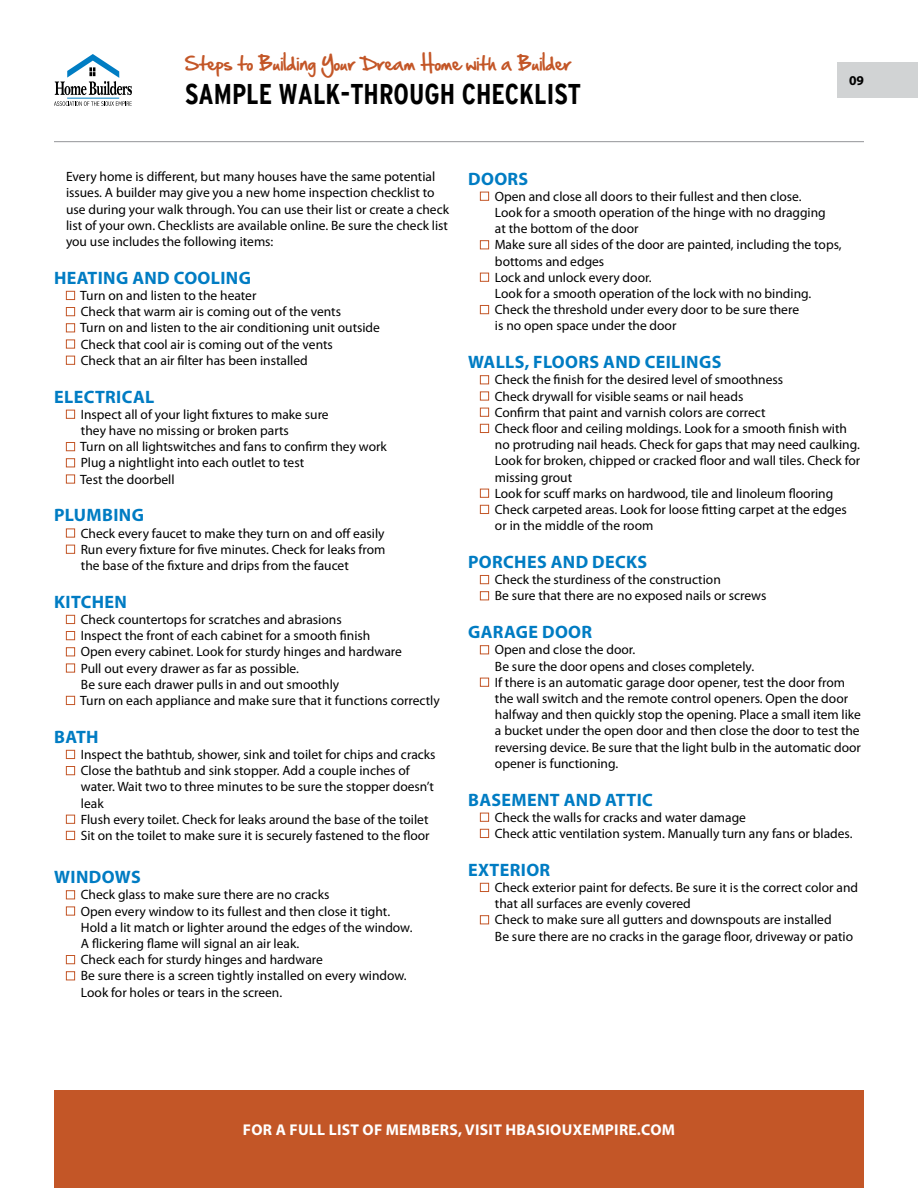
<style>
.page{position:relative;width:918px;height:1188px;background:#fff}
.page>*{position:absolute;margin:0;border:0;box-sizing:border-box;transform-origin:0 0}
.t1{font:700 condensed 28.5px "Interstate";color:#000}
.t2{font:700 18px "Myriad Pro";letter-spacing:.02em;color:#007cc3}
.t3{font:16.5px "Hand Of Sean";color:#c35627}
.t4{font:700 15.6px "Myriad Pro";letter-spacing:.02em;color:#fff}
.t5{font:13.5px/16.2px "Myriad Pro";color:#000}
.t6{font:700 13.5px "Myriad Pro";color:#000}
</style>
<div class="page">
<div style="left:54px;top:1091px;width:810px;height:97px;background:#c35627"></div>
<svg style="left:55px;top:54px;width:77px;height:41px"></svg>
<hr style="left:67px;top:98px;width:52px;height:1px;background:#007dc3">
<svg style="left:54px;top:101px;width:78px;height:5px"></svg>
<div style="left:838px;top:62px;width:80px;height:36px;background:#d1d3d4"></div>
<div style="left:66px;top:291px;width:9px;height:9px;border:1px solid #c35627"></div>
<div style="left:66px;top:307px;width:9px;height:9px;border:1px solid #c35627"></div>
<div style="left:66px;top:323px;width:9px;height:9px;border:1px solid #c35627"></div>
<div style="left:66px;top:340px;width:9px;height:9px;border:1px solid #c35627"></div>
<div style="left:66px;top:356px;width:9px;height:9px;border:1px solid #c35627"></div>
<div style="left:66px;top:410px;width:9px;height:9px;border:1px solid #c35627"></div>
<div style="left:66px;top:442px;width:9px;height:9px;border:1px solid #c35627"></div>
<div style="left:66px;top:458px;width:9px;height:9px;border:1px solid #c35627"></div>
<div style="left:66px;top:475px;width:9px;height:9px;border:1px solid #c35627"></div>
<div style="left:66px;top:529px;width:9px;height:9px;border:1px solid #c35627"></div>
<div style="left:66px;top:545px;width:9px;height:9px;border:1px solid #c35627"></div>
<div style="left:66px;top:615px;width:9px;height:9px;border:1px solid #c35627"></div>
<div style="left:66px;top:631px;width:9px;height:9px;border:1px solid #c35627"></div>
<div style="left:66px;top:647px;width:9px;height:9px;border:1px solid #c35627"></div>
<div style="left:66px;top:664px;width:9px;height:9px;border:1px solid #c35627"></div>
<div style="left:66px;top:696px;width:9px;height:9px;border:1px solid #c35627"></div>
<div style="left:66px;top:750px;width:9px;height:9px;border:1px solid #c35627"></div>
<div style="left:66px;top:766px;width:9px;height:9px;border:1px solid #c35627"></div>
<div style="left:66px;top:815px;width:9px;height:9px;border:1px solid #c35627"></div>
<div style="left:66px;top:831px;width:9px;height:9px;border:1px solid #c35627"></div>
<div style="left:66px;top:890px;width:9px;height:9px;border:1px solid #c35627"></div>
<div style="left:66px;top:907px;width:9px;height:9px;border:1px solid #c35627"></div>
<div style="left:66px;top:955px;width:9px;height:9px;border:1px solid #c35627"></div>
<div style="left:66px;top:971px;width:9px;height:9px;border:1px solid #c35627"></div>
<div style="left:480px;top:192px;width:9px;height:9px;border:1px solid #c35627"></div>
<div style="left:480px;top:240px;width:9px;height:9px;border:1px solid #c35627"></div>
<div style="left:480px;top:273px;width:9px;height:9px;border:1px solid #c35627"></div>
<div style="left:480px;top:305px;width:9px;height:9px;border:1px solid #c35627"></div>
<div style="left:480px;top:375px;width:9px;height:9px;border:1px solid #c35627"></div>
<div style="left:480px;top:392px;width:9px;height:8px;border:1px solid #c35627"></div>
<div style="left:480px;top:408px;width:9px;height:9px;border:1px solid #c35627"></div>
<div style="left:480px;top:424px;width:9px;height:9px;border:1px solid #c35627"></div>
<div style="left:480px;top:489px;width:9px;height:9px;border:1px solid #c35627"></div>
<div style="left:480px;top:505px;width:9px;height:9px;border:1px solid #c35627"></div>
<div style="left:480px;top:575px;width:9px;height:9px;border:1px solid #c35627"></div>
<div style="left:480px;top:591px;width:9px;height:9px;border:1px solid #c35627"></div>
<div style="left:480px;top:645px;width:9px;height:9px;border:1px solid #c35627"></div>
<div style="left:480px;top:678px;width:9px;height:9px;border:1px solid #c35627"></div>
<div style="left:480px;top:813px;width:9px;height:9px;border:1px solid #c35627"></div>
<div style="left:480px;top:829px;width:9px;height:9px;border:1px solid #c35627"></div>
<div style="left:480px;top:883px;width:9px;height:9px;border:1px solid #c35627"></div>
<div style="left:480px;top:915px;width:9px;height:9px;border:1px solid #c35627"></div>
<hr style="left:54px;top:141px;width:810px;height:1px;background:#939598">
<p class="t3" style="left:185px;top:48px;width:388px">Steps to Building Your Dream Home with a Builder</p>
<h1 class="t1" style="left:185px;top:78px;width:397px">SAMPLE WALK-THROUGH CHECKLIST</h1>
<p class="t6" style="left:849px;top:72px;width:16px">09</p>
<p class="t5" style="left:66px;top:168px;width:385px">Every home is different, but many houses have the same potential issues. A builder may give you a new home inspection checklist to use during your walk through. You can use their list or create a check list of your own. Checklists are available online. Be sure the check list you use includes the following items:</p>
<h2 class="t2" style="left:54px;top:266px;width:197px">HEATING AND COOLING</h2>
<p class="t5" style="left:80px;top:287px;width:301px">Turn on and listen to the heater<br>Check that warm air is coming out of the vents<br>Turn on and listen to the air conditioning unit outside Check that cool air is coming out of the vents<br>Check that an air filter has been installed</p>
<h2 class="t2" style="left:54px;top:385px;width:102px">ELECTRICAL</h2>
<p class="t5" style="left:80px;top:406px;width:308px">Inspect all of your light fixtures to make sure<br>they have no missing or broken parts<br>Turn on all lightswitches and fans to confirm they work Plug a nightlight into each outlet to test<br>Test the doorbell</p>
<h2 class="t2" style="left:54px;top:504px;width:90px">PLUMBING</h2>
<p class="t5" style="left:81px;top:525px;width:306px;text-align:justify">Check every faucet to make they turn on and off easily Run every fixture for five minutes. Check for leaks from the base of the fixture and drips from the faucet</p>
<h2 class="t2" style="left:54px;top:590px;width:74px">KITCHEN</h2>
<p class="t5" style="left:80px;top:611px;width:361px">Check countertops for scratches and abrasions<br>Inspect the front of each cabinet for a smooth finish<br>Open every cabinet. Look for sturdy hinges and hardware<br>Pull out every drawer as far as possible.<br>Be sure each drawer pulls in and out smoothly<br>Turn on each appliance and make sure that it functions correctly</p>
<h2 class="t2" style="left:54px;top:725px;width:46px">BATH</h2>
<p class="t5" style="left:81px;top:746px;width:356px">Inspect the bathtub, shower, sink and toilet for chips and cracks Close the bathtub and sink stopper. Add a couple inches of water. Wait two to three minutes to be sure the stopper doesn’t leak<br>Flush every toilet. Check for leaks around the base of the toilet Sit on the toilet to make sure it is securely fastened to the floor</p>
<h2 class="t2" style="left:54px;top:865px;width:88px">WINDOWS</h2>
<p class="t5" style="left:81px;top:886px;width:333px">Check glass to make sure there are no cracks<br>Open every window to its fullest and then close it tight.<br>Hold a lit match or lighter around the edges of the window.<br>A flickering flame will signal an air leak.<br>Check each for sturdy hinges and hardware<br>Be sure there is a screen tightly installed on every window.<br>Look for holes or tears in the screen.</p>
<h2 class="t2" style="left:468px;top:167px;width:62px">DOORS</h2>
<p class="t5" style="left:495px;top:188px;width:348px">Open and close all doors to their fullest and then close.<br>Look for a smooth operation of the hinge with no dragging<br>at the bottom of the door<br>Make sure all sides of the door are painted, including the tops, bottoms and edges<br>Lock and unlock every door.<br>Look for a smooth operation of the lock with no binding.<br>Check the threshold under every door to be sure there<br>is no open space under the door</p>
<h2 class="t2" style="left:468px;top:350px;width:255px">WALLS, FLOORS AND CEILINGS</h2>
<p class="t5" style="left:495px;top:371px;width:367px">Check the finish for the desired level of smoothness<br>Check drywall for visible seams or nail heads<br>Confirm that paint and varnish colors are correct<br>Check floor and ceiling moldings. Look for a smooth finish with no protruding nail heads. Check for gaps that may need caulking.<br>Look for broken, chipped or cracked floor and wall tiles. Check for missing grout<br>Look for scuff marks on hardwood, tile and linoleum flooring Check carpeted areas. Look for loose fitting carpet at the edges or in the middle of the room</p>
<h2 class="t2" style="left:468px;top:550px;width:181px">PORCHES AND DECKS</h2>
<p class="t5" style="left:495px;top:571px;width:273px">Check the sturdiness of the construction<br>Be sure that there are no exposed nails or screws</p>
<h2 class="t2" style="left:468px;top:620px;width:126px">GARAGE DOOR</h2>
<p class="t5" style="left:495px;top:641px;width:368px">Open and close the door.<br>Be sure the door opens and closes completely.<br>If there is an automatic garage door opener, test the door from the wall switch and the remote control openers. Open the door halfway and then quickly stop the opening. Place a small item like a bucket under the open door and then close the door to test the reversing device. Be sure that the light bulb in the automatic door opener is functioning.</p>
<h2 class="t2" style="left:468px;top:788px;width:186px">BASEMENT AND ATTIC</h2>
<p class="t5" style="left:495px;top:809px;width:359px">Check the walls for cracks and water damage<br>Check attic ventilation system. Manually turn any fans or blades.</p>
<h2 class="t2" style="left:468px;top:858px;width:84px">EXTERIOR</h2>
<p class="t5" style="left:495px;top:879px;width:365px">Check exterior paint for defects. Be sure it is the correct color and that all surfaces are evenly covered<br>Check to make sure all gutters and downspouts are installed<br>Be sure there are no cracks in the garage floor, driveway or patio</p>
<p class="t4" style="left:243px;top:1119px;width:434px">FOR A FULL LIST OF MEMBERS, VISIT HBASIOUXEMPIRE.COM</p>
</div>
